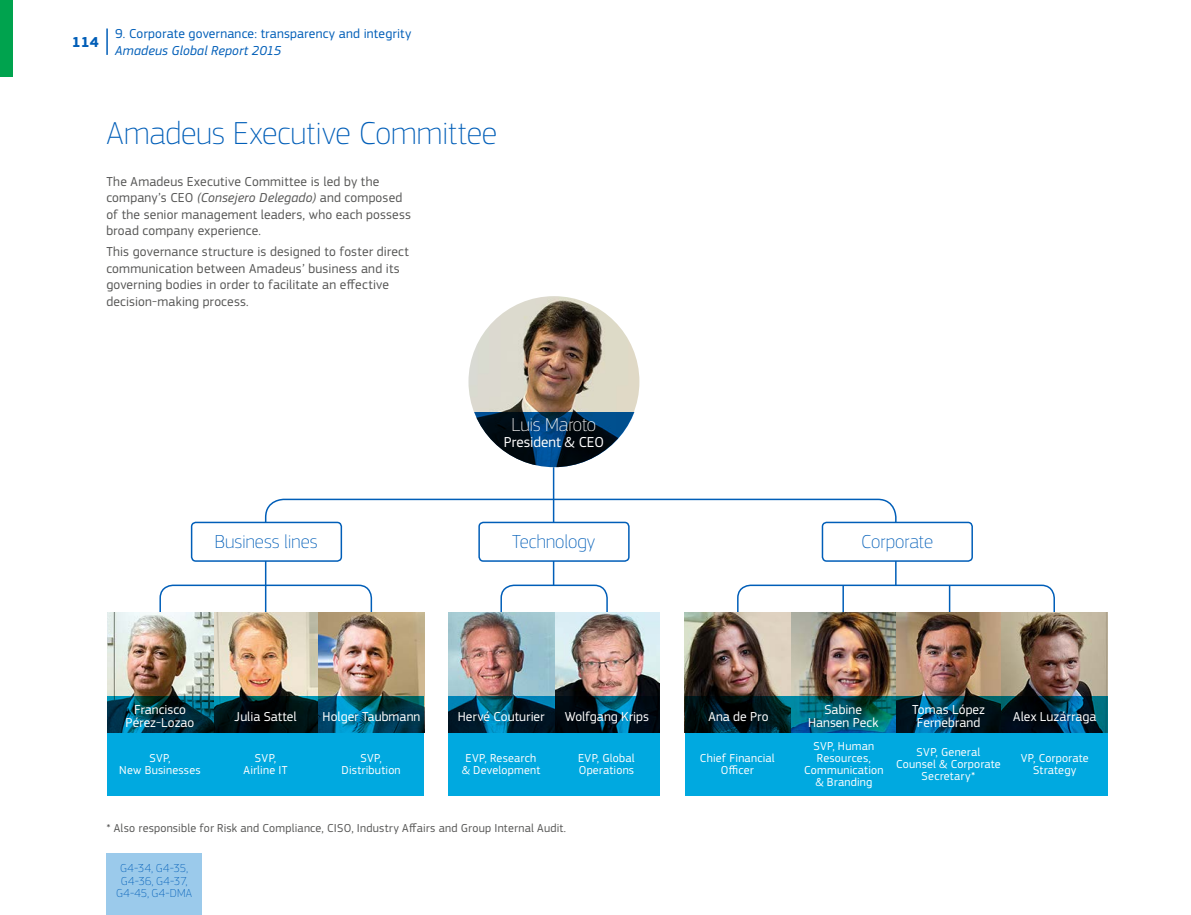
<style>
.page{position:relative;width:1191px;height:915px;background:#fff}
.page>*{position:absolute;margin:0;border:0;box-sizing:border-box;transform-origin:0 0}
.t1{font:100 33px "Amadeus";letter-spacing:-.005em;color:#005eb8}
.t2{font:100 19.5px "Amadeus";color:#005eb8}
.t3{font:100 19.5px "Amadeus";letter-spacing:-.02em;color:#fff}
.t4{font:15px "Amadeus";color:#fff}
.t5{font:700 15px "Amadeus";color:#005eb8}
.t6{font:13.5px/16.5px "Amadeus";letter-spacing:.015em;color:#575756}
.t7{font:13.5px/12.5px "Amadeus";letter-spacing:.005em;color:#fff;text-align:center}
.t8{font:13.5px "Amadeus";letter-spacing:.015em;color:#005eb8}
.t9{font:italic 13.5px "Amadeus";letter-spacing:.01em;color:#005eb8}
.t10{font:12px/12px "Amadeus";letter-spacing:.02em;color:#fff;text-align:center}
.t11{font:12px "Amadeus";letter-spacing:.02em;color:#575756}
.t12{font:100 12px/12.8px "Amadeus";letter-spacing:.03em;color:#005eb8;text-align:center}
.s1{font-style:italic}
</style>
<div class="page">
<div style="left:0;top:0;width:13px;height:77px;background:#00a34e"></div>
<hr style="left:106px;top:28px;width:2px;height:27px;background:#005eb8">
<hr style="left:553px;top:463px;width:1px;height:122px;background:#005eb8">
<svg style="left:264px;top:497px;width:633px;height:145px"></svg>
<svg style="left:159px;top:583px;width:214px;height:29px"></svg>
<svg style="left:500px;top:583px;width:108px;height:29px"></svg>
<svg style="left:736px;top:583px;width:319px;height:29px"></svg>
<img style="left:468px;top:296px;width:171px;height:171px;border-radius:85px">
<img style="left:213px;top:612px;width:105px;height:84px">
<img style="left:790px;top:612px;width:106px;height:84px">
<img style="left:318px;top:612px;width:106px;height:84px">
<img style="left:896px;top:612px;width:105px;height:84px">
<img style="left:107px;top:612px;width:106px;height:84px">
<img style="left:685px;top:612px;width:105px;height:84px">
<img style="left:1001px;top:612px;width:106px;height:84px">
<svg style="left:107px;top:696px;width:317px;height:99px;background:#007fa7"></svg>
<img style="left:554px;top:612px;width:105px;height:84px">
<img style="left:448px;top:612px;width:106px;height:84px">
<svg style="left:448px;top:696px;width:211px;height:99px;background:#007ba5"></svg>
<svg style="left:474px;top:412px;width:161px;height:55px"></svg>
<svg style="left:684px;top:696px;width:423px;height:99px;background:#007ea6"></svg>
<div style="left:192px;top:522px;width:149px;height:39px;background:#fff;border-radius:4px"></div>
<div style="left:191px;top:521px;width:151px;height:40px;border:2px solid #005eb8;border-radius:4px"></div>
<div style="left:479px;top:522px;width:150px;height:39px;background:#fff;border-radius:4px"></div>
<div style="left:478px;top:521px;width:151px;height:40px;border:2px solid #005eb8;border-radius:4px"></div>
<div style="left:822px;top:522px;width:150px;height:39px;background:#fff;border-radius:4px"></div>
<div style="left:821px;top:521px;width:152px;height:40px;border:2px solid #005eb8;border-radius:4px"></div>
<div style="left:106px;top:853px;width:96px;height:61px;background:#9bcaeb"></div>
<p class="t5" style="left:72px;top:33px;width:28px">114</p>
<p class="t8" style="left:115px;top:26px;width:297px">9. Corporate governance: transparency and integrity</p>
<p class="t9" style="left:115px;top:42px;width:168px">Amadeus Global Report 2015</p>
<h1 class="t1" style="left:106px;top:114px;width:392px">Amadeus Executive Committee</h1>
<p class="t6" style="left:106px;top:173px;width:306px">The Amadeus Executive Committee is led by the company’s CEO <span class="s1">(Consejero Delegado)</span> and composed of the senior management leaders, who each possess broad company experience.</p>
<p class="t6" style="left:106px;top:243px;width:304px">This governance structure is designed to foster direct communication between Amadeus’ business and its governing bodies in order to facilitate an effective decision-making process.</p>
<h2 class="t3" style="left:511px;top:412px;width:86px">Luis Maroto</h2>
<p class="t4" style="left:504px;top:433px;width:102px">President &amp; CEO</p>
<h2 class="t2" style="left:215px;top:530px;width:104px">Business lines</h2>
<h2 class="t2" style="left:512px;top:530px;width:85px">Technology</h2>
<h2 class="t2" style="left:861px;top:530px;width:73px">Corporate</h2>
<p class="t7" style="left:126px;top:703px;width:70px">Francisco<br>Pérez-Lozao</p>
<p class="t10" style="left:119px;top:752px;width:83px">SVP,<br>New Businesses</p>
<p class="t10" style="left:243px;top:752px;width:46px">SVP,<br>Airline IT</p>
<p class="t10" style="left:341px;top:752px;width:61px">SVP,<br>Distribution</p>
<p class="t7" style="left:235px;top:709px;width:64px">Julia Sattel</p>
<p class="t7" style="left:323px;top:709px;width:99px">Holger Taubmann</p>
<p class="t7" style="left:458px;top:709px;width:88px">Hervé Couturier</p>
<p class="t7" style="left:565px;top:709px;width:86px">Wolfgang Krips</p>
<p class="t10" style="left:462px;top:752px;width:80px">EVP, Research &amp; Development</p>
<p class="t10" style="left:578px;top:752px;width:58px;text-align:left">EVP, Global<br>Operations</p>
<p class="t11" style="left:106px;top:820px;width:461px">* Also responsible for Risk and Compliance, CISO, Industry Affairs and Group Internal Audit.</p>
<p class="t12" style="left:116px;top:861px;width:78px">G4-34, G4-35,<br>G4-36, G4-37,<br>G4-45, G4-DMA</p>
<p class="t7" style="left:708px;top:709px;width:62px">Ana de Pro</p>
<p class="t7" style="left:808px;top:703px;width:72px">Sabine<br>Hansen Peck</p>
<p class="t10" style="left:804px;top:740px;width:81px">SVP, Human<br>Resources,<br>Communication &amp; Branding</p>
<p class="t10" style="left:700px;top:752px;width:76px">Chief Financial<br>Officer</p>
<p class="t7" style="left:912px;top:703px;width:74px">Tomas López<br>Fernebrand</p>
<p class="t10" style="left:896px;top:746px;width:106px">SVP, General<br>Counsel &amp; Corporate<br>Secretary*</p>
<p class="t10" style="left:1020px;top:752px;width:69px">VP, Corporate<br>Strategy</p>
<p class="t7" style="left:1013px;top:709px;width:85px">Alex Luzárraga</p>
</div>
